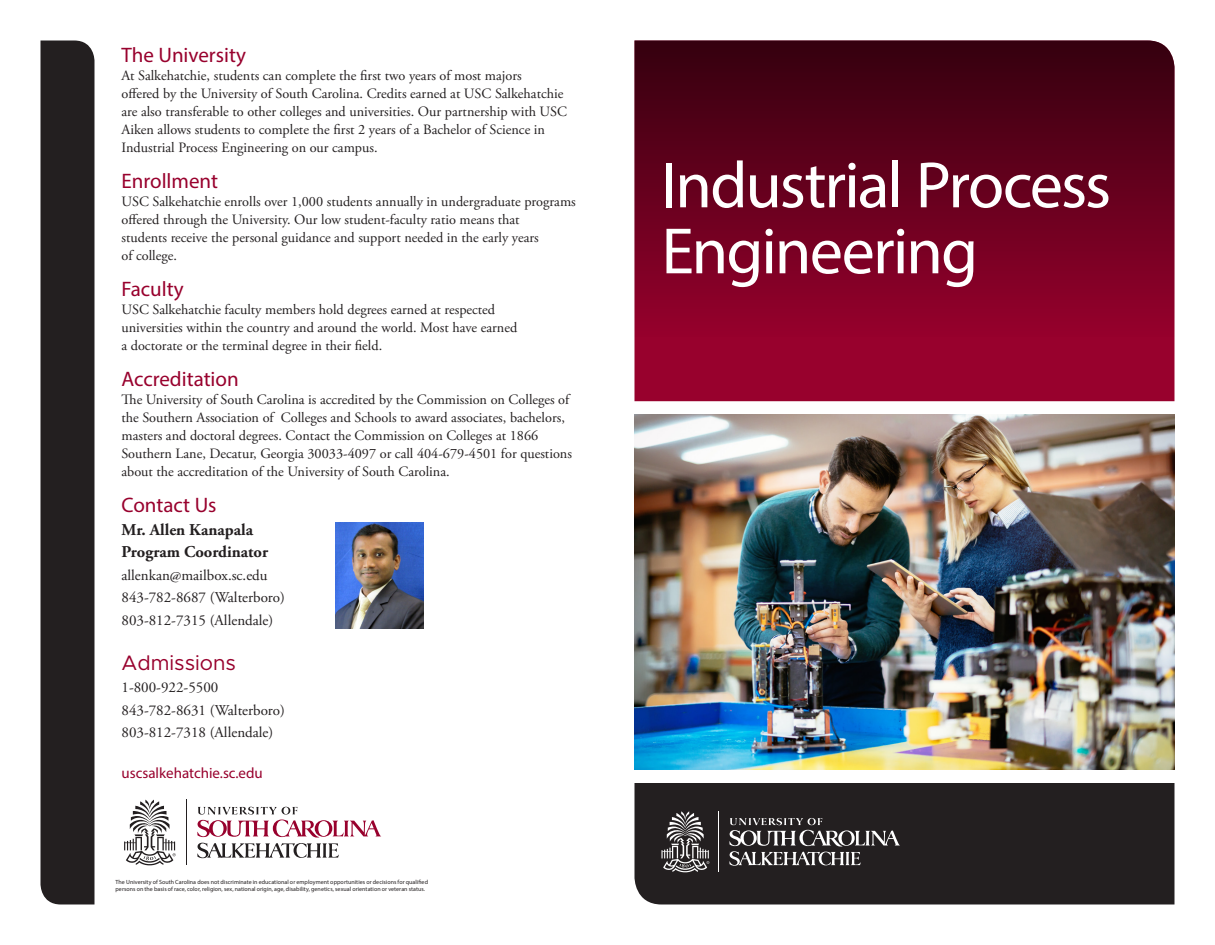
<style>
.page{position:relative;width:1215px;height:945px;background:#fff}
.page>*{position:absolute;margin:0;border:0;box-sizing:border-box;transform-origin:0 0}
.Cover_Headline{font:66px/66px "Myriad Pro";letter-spacing:-.03em;color:#fff}
.Body_Copy_1_First_Pa{font:21px "Myriad Pro";color:#98012d}
.Body_Copy_1_First_Pa-2{font:21px "Metropolis";color:#98012d}
.Body_Copy_1_First_Pa-3{font:700 16.5px "Adobe Garamond Pro";color:#231f20}
.Body_Copy_1_First_Pa-4{font:15px "Adobe Garamond Pro";color:#231f20}
.Body_Copy_1_First_Pa-5{font:15px "Myriad Pro";color:#98012d}
.Body_Copy_1_First_Pa-6{font:14.25px/18px "Adobe Garamond Pro";color:#231f20}
.t1{font:6px/7.2px "Myriad Pro";letter-spacing:.01em;color:#231f20}
</style>
<div class="page">
<svg style="left:124px;top:800px;width:52px;height:65px"></svg>
<hr style="left:186px;top:800px;width:1px;height:65px;background:#231f20">
<svg style="left:197px;top:807px;width:184px;height:51px"></svg>
<svg style="left:634px;top:40px;width:540px;height:361px;background:#700222"></svg>
<div style="left:634px;top:783px;width:540px;height:121px;background:#231f20"></div>
<div style="left:40px;top:40px;width:54px;height:864px;background:#231f20"></div>
<img style="left:634px;top:415px;width:540px;height:354px">
<img style="left:335px;top:523px;width:89px;height:105px">
<svg style="left:662px;top:811px;width:47px;height:61px;background:#625f60"></svg>
<hr style="left:719px;top:811px;width:1px;height:61px;background:#fff">
<svg style="left:729px;top:818px;width:171px;height:48px;background:#514e4f"></svg>
<p class="Body_Copy_1_First_Pa" style="left:122px;top:42px;width:126px">The University</p>
<p class="Body_Copy_1_First_Pa-6" style="left:122px;top:67px;width:402px">At Salkehatchie, students can complete the first two years of most majors</p>
<p class="Body_Copy_1_First_Pa-6" style="left:122px;top:85px;width:447px">offered by the University of South Carolina. Credits earned at USC Salkehatchie are also transferable to other colleges and universities. Our partnership with USC Aiken allows students to complete the first 2 years of a Bachelor of Science in Industrial Process Engineering on our campus.</p>
<p class="Body_Copy_1_First_Pa" style="left:122px;top:168px;width:98px">Enrollment</p>
<p class="Body_Copy_1_First_Pa-6" style="left:122px;top:193px;width:456px">USC Salkehatchie enrolls over 1,000 students annually in undergraduate programs</p>
<p class="Body_Copy_1_First_Pa-6" style="left:122px;top:211px;width:400px">offered through the University. Our low student-faculty ratio means that</p>
<p class="Body_Copy_1_First_Pa-6" style="left:122px;top:229px;width:419px">students receive the personal guidance and support needed in the early years</p>
<p class="Body_Copy_1_First_Pa-6" style="left:122px;top:247px;width:57px">of college.</p>
<p class="Body_Copy_1_First_Pa" style="left:122px;top:276px;width:64px">Faculty</p>
<p class="Body_Copy_1_First_Pa-6" style="left:122px;top:301px;width:375px">USC Salkehatchie faculty members hold degrees earned at respected</p>
<p class="Body_Copy_1_First_Pa-6" style="left:122px;top:319px;width:397px">universities within the country and around the world. Most have earned</p>
<p class="Body_Copy_1_First_Pa-6" style="left:122px;top:337px;width:262px">a doctorate or the terminal degree in their field.</p>
<p class="Body_Copy_1_First_Pa" style="left:122px;top:366px;width:119px">Accreditation</p>
<p class="Body_Copy_1_First_Pa-6" style="left:122px;top:391px;width:452px">The University of South Carolina is accredited by the Commission on Colleges of the Southern Association of Colleges and Schools to award associates, bachelors, masters and doctoral degrees. Contact the Commission on Colleges at 1866<br>Southern Lane, Decatur, Georgia 30033-4097 or call 404-679-4501 for questions about the accreditation of the University of South Carolina.</p>
<p class="Body_Copy_1_First_Pa" style="left:122px;top:492px;width:96px">Contact Us</p>
<p class="Body_Copy_1_First_Pa-3" style="left:122px;top:520px;width:133px">Mr. Allen Kanapala</p>
<p class="Body_Copy_1_First_Pa-3" style="left:122px;top:542px;width:148px">Program Coordinator</p>
<p class="Body_Copy_1_First_Pa-4" style="left:122px;top:566px;width:148px">allenkan@mailbox.sc.edu</p>
<p class="Body_Copy_1_First_Pa-4" style="left:122px;top:588px;width:165px">843-782-8687 (Walterboro)</p>
<p class="Body_Copy_1_First_Pa-4" style="left:122px;top:611px;width:153px">803-812-7315 (Allendale)</p>
<p class="Body_Copy_1_First_Pa-2" style="left:122px;top:649px;width:116px">Admissions</p>
<p class="Body_Copy_1_First_Pa-4" style="left:122px;top:678px;width:98px">1-800-922-5500</p>
<p class="Body_Copy_1_First_Pa-4" style="left:122px;top:701px;width:165px">843-782-8631 (Walterboro)</p>
<p class="Body_Copy_1_First_Pa-4" style="left:122px;top:723px;width:153px">803-812-7318 (Allendale)</p>
<p class="Body_Copy_1_First_Pa-5" style="left:122px;top:763px;width:143px">uscsalkehatchie.sc.edu</p>
<p class="t1" style="left:115px;top:878px;width:314px">The University of South Carolina does not discriminate in educational or employment opportunities or decisions for qualified persons on the basis of race, color, religion, sex, national origin, age, disability, genetics, sexual orientation or veteran status.</p>
<p class="Cover_Headline" style="left:662px;top:151px;width:451px">Industrial Process<br>Engineering</p>
</div>
